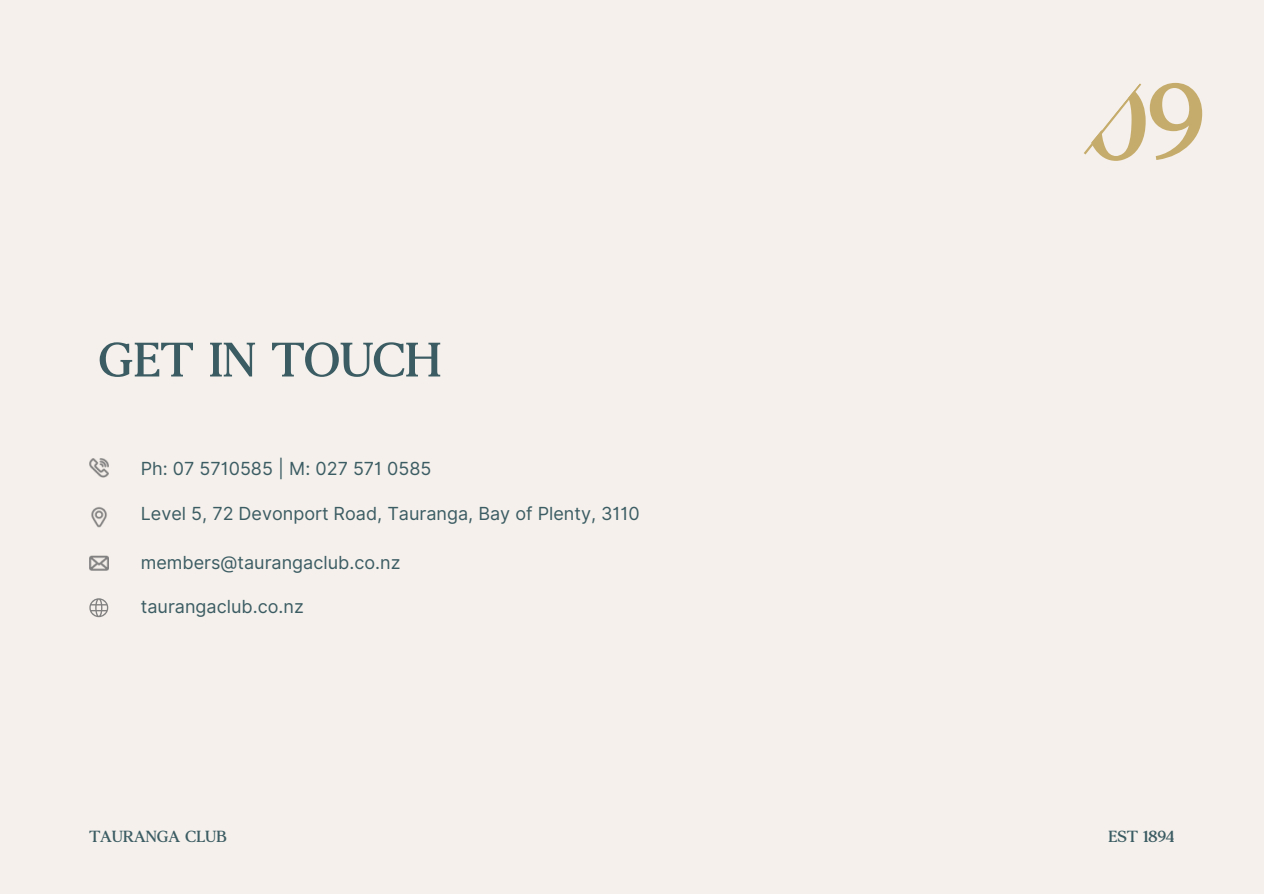
<style>
.page{position:relative;width:1264px;height:894px;background:#fff}
.page>*{position:absolute;margin:0;border:0;box-sizing:border-box;transform-origin:0 0}
.t1{font:700 121.5px "Agatho";color:#c6ac6c}
.t2{font:700 54px "Agatho";color:#3b5c63}
.t3{font:18px "Inter";color:#3b5c63}
.t4{font:700 18px "Agatho";color:#3b5c63}
</style>
<div class="page">
<div style="left:0;top:0;width:1263px;height:893px;background:#f5f0eb"></div>
<svg style="left:1084px;top:83px;width:57px;height:72px"></svg>
<img style="left:89px;top:459px;width:19px;height:111px">
<svg style="left:89px;top:598px;width:19px;height:19px"></svg>
<h1 class="t2" style="left:99px;top:325px;width:344px">GET IN TOUCH</h1>
<p class="t3" style="left:141px;top:457px;width:292px">Ph: 07 5710585 | M: 027 571 0585</p>
<p class="t3" style="left:141px;top:502px;width:500px">Level 5, 72 Devonport Road, Tauranga, Bay of Plenty, 3110</p>
<p class="t3" style="left:141px;top:551px;width:261px">members@taurangaclub.co.nz</p>
<p class="t3" style="left:141px;top:596px;width:164px">taurangaclub.co.nz</p>
<p class="t1" style="left:1084px;top:44px;width:121px">09</p>
<p class="t4" style="left:89px;top:824px;width:139px">TAURANGA CLUB</p>
<p class="t4" style="left:1108px;top:824px;width:67px">EST 1894</p>
</div>
